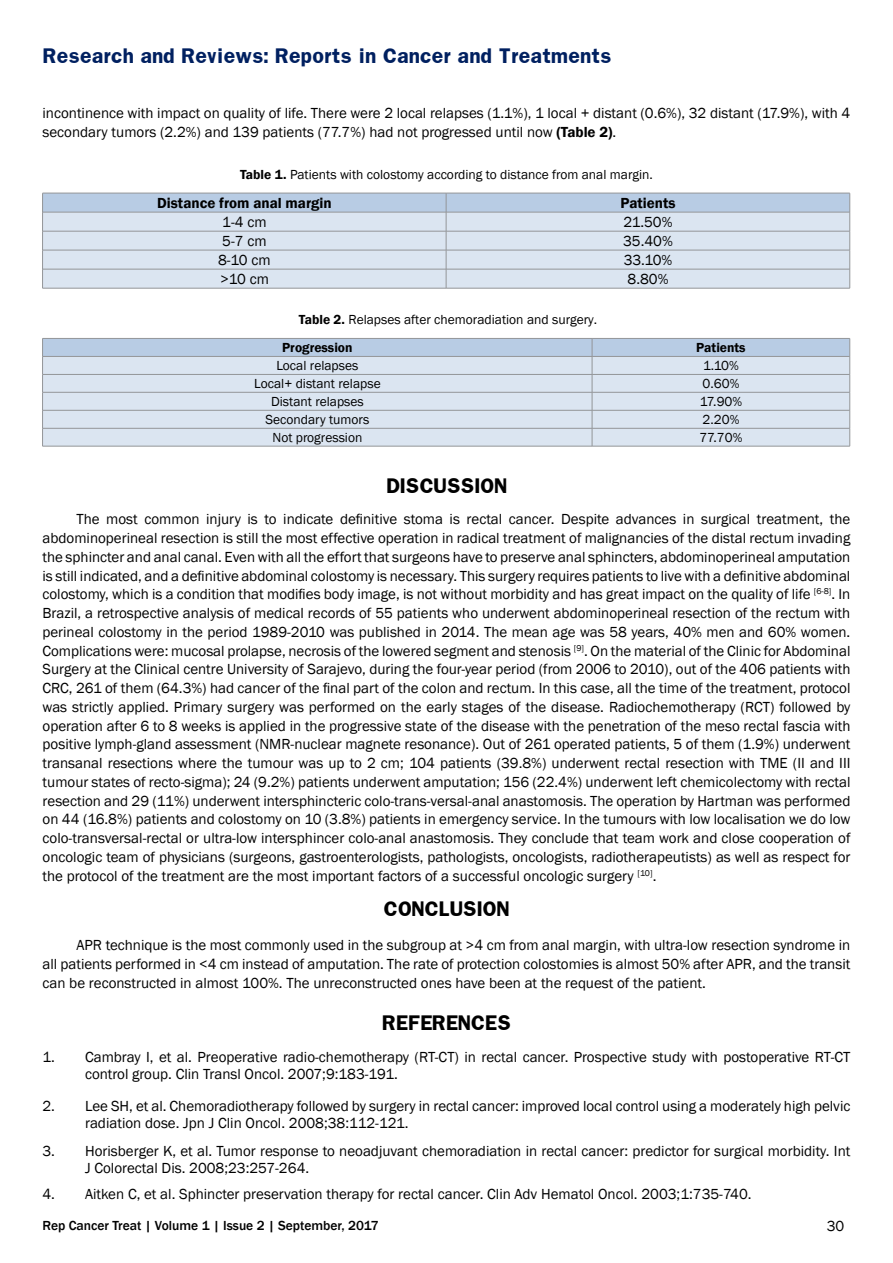
<style>
.page{position:relative;width:893px;height:1263px;background:#fff}
.page>*{position:absolute;margin:0;border:0;box-sizing:border-box;transform-origin:0 0}
.t1{font:700 18px "Franklin";color:#002060}
.t2{font:700 18px "Franklin";color:#000}
.t3{font:15px/18.8px "Franklin Gothic";color:#000}
.t4{font:600 15px "Franklin Gothic";color:#000}
.t5{font:13.5px/28.2px "Franklin Gothic";color:#000}
.t6{font:500 13.5px "Franklin Gothic";color:#000}
.t7{font:600 13.5px "Franklin Gothic";color:#000}
.s1{font-weight:600}
</style>
<div class="page">
<svg style="left:42px;top:193px;width:808px;height:95px;background:#d0dbe9"></svg>
<hr style="left:43px;top:288px;width:403px;height:1px;background:#939598">
<hr style="left:446px;top:288px;width:404px;height:1px;background:#939598">
<svg style="left:42px;top:338px;width:808px;height:108px;background:#d1dce9"></svg>
<hr style="left:43px;top:446px;width:549px;height:1px;background:#939598">
<hr style="left:592px;top:446px;width:258px;height:1px;background:#939598">
<p class="t1" style="left:43px;top:43px;width:570px">Research and Reviews: Reports in Cancer and Treatments</p>
<p class="t3" style="left:43px;top:104px;width:809px">incontinence with impact on quality of life. There were 2 local relapses (1.1%), 1 local + distant (0.6%), 32 distant (17.9%), with 4 secondary tumors (2.2%) and 139 patients (77.7%) had not progressed until now <span class="s1">(Table 2)</span>.</p>
<p class="t5" style="left:240px;top:160px;width:414px"><span class="s1">Table 1.</span> Patients with colostomy according to distance from anal margin.</p>
<p class="t4" style="left:157px;top:194px;width:176px">Distance from anal margin</p>
<p class="t4" style="left:621px;top:194px;width:56px">Patients</p>
<p class="t3" style="left:222px;top:213px;width:46px">1-4 cm</p>
<p class="t3" style="left:623px;top:213px;width:51px">21.50%</p>
<p class="t3" style="left:222px;top:232px;width:46px">5-7 cm</p>
<p class="t3" style="left:623px;top:232px;width:51px">35.40%</p>
<p class="t3" style="left:218px;top:251px;width:54px">8-10 cm</p>
<p class="t3" style="left:624px;top:251px;width:50px">33.10%</p>
<p class="t3" style="left:220px;top:270px;width:50px">&gt;10 cm</p>
<p class="t3" style="left:628px;top:270px;width:42px">8.80%</p>
<p class="t5" style="left:282px;top:306px;width:317px;text-indent:17px"><span class="s1">Table 2.</span> Relapses after chemoradiation and surgery.<br><span class="s1">Progression</span></p>
<p class="t7" style="left:696px;top:339px;width:51px">Patients</p>
<p class="t5" style="left:276px;top:352px;width:84px">Local relapses</p>
<p class="t5" style="left:703px;top:352px;width:37px">1.10%</p>
<p class="t5" style="left:254px;top:370px;width:128px">Local+ distant relapse</p>
<p class="t5" style="left:703px;top:370px;width:38px">0.60%</p>
<p class="t5" style="left:271px;top:388px;width:94px">Distant relapses</p>
<p class="t5" style="left:700px;top:388px;width:44px">17.90%</p>
<p class="t5" style="left:266px;top:406px;width:105px">Secondary tumors</p>
<p class="t5" style="left:703px;top:406px;width:38px">2.20%</p>
<p class="t5" style="left:273px;top:424px;width:91px">Not progression</p>
<p class="t5" style="left:700px;top:424px;width:44px">77.70%</p>
<p class="t2" style="left:386px;top:473px;width:122px">DISCUSSION</p>
<p class="t3" style="left:42px;top:510px;width:810px;text-align:justify;text-indent:34px">The most common injury is to indicate definitive stoma is rectal cancer. Despite advances in surgical treatment, the abdominoperineal resection is still the most effective operation in radical treatment of malignancies of the distal rectum invading the sphincter and anal canal. Even with all the effort that surgeons have to preserve anal sphincters, abdominoperineal amputation is still indicated, and a definitive abdominal colostomy is necessary. This surgery requires patients to live with a definitive abdominal colostomy, which is a condition that modifies body image, is not without morbidity and has great impact on the quality of life <sup>[6-8]</sup>. In Brazil, a retrospective analysis of medical records of 55 patients who underwent abdominoperineal resection of the rectum with perineal colostomy in the period 1989-2010 was published in 2014. The mean age was 58 years, 40% men and 60% women.<br>Complications were: mucosal prolapse, necrosis of the lowered segment and stenosis <sup>[9]</sup>. On the material of the Clinic for Abdominal Surgery at the Clinical centre University of Sarajevo, during the four-year period (from 2006 to 2010), out of the 406 patients with CRC, 261 of them (64.3%) had cancer of the final part of the colon and rectum. In this case, all the time of the treatment, protocol was strictly applied. Primary surgery was performed on the early stages of the disease. Radiochemotherapy (RCT) followed by operation after 6 to 8 weeks is applied in the progressive state of the disease with the penetration of the meso rectal fascia with positive lymph-gland assessment (NMR-nuclear magnete resonance). Out of 261 operated patients, 5 of them (1.9%) underwent transanal resections where the tumour was up to 2 cm; 104 patients (39.8%) underwent rectal resection with TME (II and III tumour states of recto-sigma); 24 (9.2%) patients underwent amputation; 156 (22.4%) underwent left chemicolectomy with rectal resection and 29 (11%) underwent intersphincteric colo-trans-versal-anal anastomosis. The operation by Hartman was performed on 44 (16.8%) patients and colostomy on 10 (3.8%) patients in emergency service. In the tumours with low localisation we do low colo-transversal-rectal or ultra-low intersphincer colo-anal anastomosis. They conclude that team work and close cooperation of oncologic team of physicians (surgeons, gastroenterologists, pathologists, oncologists, radiotherapeutists) as well as respect for the protocol of the treatment are the most important factors of a successful oncologic surgery <sup>[10]</sup>.</p>
<p class="t2" style="left:384px;top:897px;width:127px">CONCLUSION</p>
<p class="t3" style="left:43px;top:936px;width:809px;text-align:justify;text-indent:34px">APR technique is the most commonly used in the subgroup at &gt;4 cm from anal margin, with ultra-low resection syndrome in all patients performed in &lt;4 cm instead of amputation. The rate of protection colostomies is almost 50% after APR, and the transit can be reconstructed in almost 100%. The unreconstructed ones have been at the request of the patient.</p>
<p class="t2" style="left:382px;top:1010px;width:130px">REFERENCES</p>
<p class="t3" style="left:85px;top:1048px;width:767px;line-height:17.2px;text-indent:-43px">1. Cambray I, et al. Preoperative radio-chemotherapy (RT-CT) in rectal cancer. Prospective study with postoperative RT-CT control group. Clin Transl Oncol. 2007;9:183-191.</p>
<p class="t3" style="left:85px;top:1098px;width:767px;line-height:17.2px;text-indent:-43px">2. Lee SH, et al. Chemoradiotherapy followed by surgery in rectal cancer: improved local control using a moderately high pelvic radiation dose. Jpn J Clin Oncol. 2008;38:112-121.</p>
<p class="t3" style="left:85px;top:1143px;width:767px;line-height:17.2px;text-indent:-43px">3. Horisberger K, et al. Tumor response to neoadjuvant chemoradiation in rectal cancer: predictor for surgical morbidity. Int<br>J Colorectal Dis. 2008;23:257-264.</p>
<p class="t3" style="left:43px;top:1185px;width:711px">4. Aitken C, et al. Sphincter preservation therapy for rectal cancer. Clin Adv Hematol Oncol. 2003;1:735-740.</p>
<p class="t6" style="left:43px;top:1217px;width:338px">Rep Cancer Treat | Volume 1 | Issue 2 | September, 2017</p>
<p class="t3" style="left:827px;top:1217px;width:19px">30</p>
</div>
